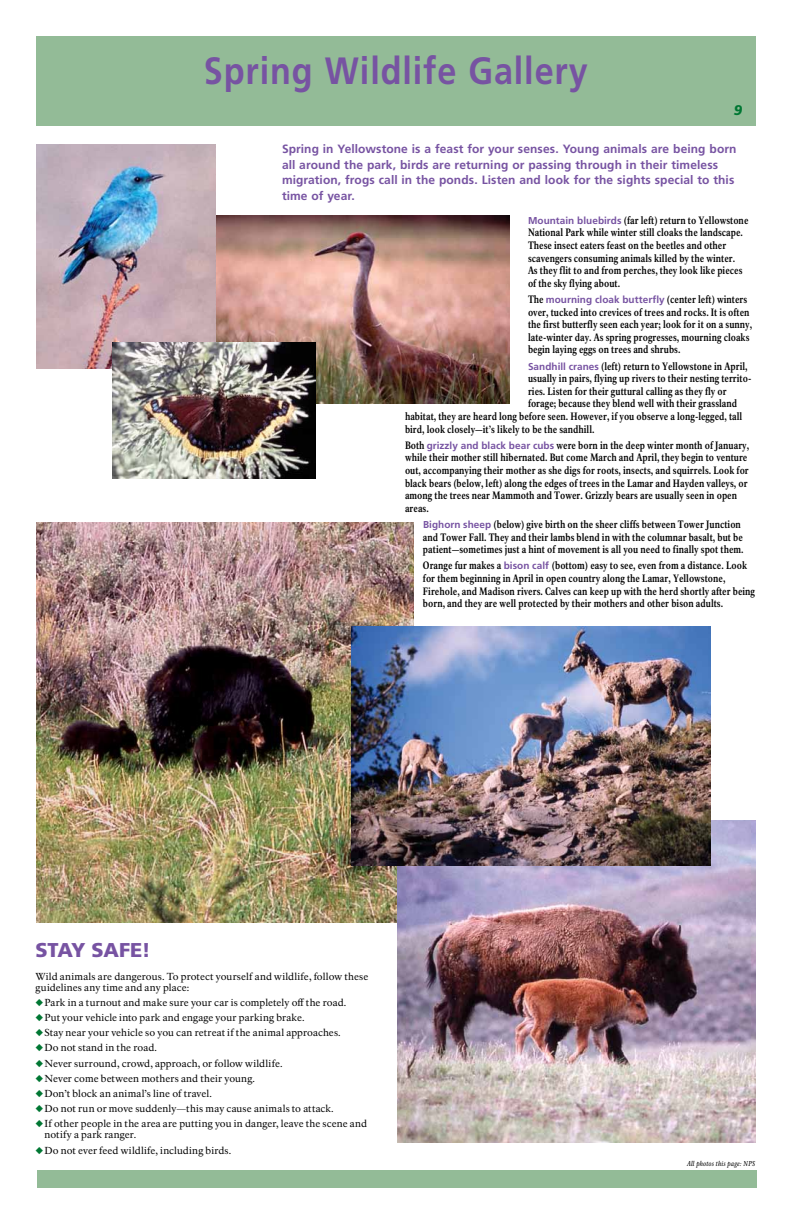
<style>
.page{position:relative;width:792px;height:1224px;background:#fff}
.page>*{position:absolute;margin:0;border:0;box-sizing:border-box;transform-origin:0 0}
.t1{font:700 38px "Frutiger LT Std";letter-spacing:.025em;color:#7753a2;scale:.9 1}
.t2{font:900 20px "Frutiger LT Std";letter-spacing:-.015em;color:#7753a2}
.t3{font:italic 900 14px "Frutiger LT Std";color:#073}
.t4{font:700 12px/15.5px "Frutiger LT Std";letter-spacing:.005em;color:#7753a2}
.t5{font:700 10.5px/12.6px "NPS Rawlinson OT Cond";color:#000;scale:.93 1}
.t6{font:10px/11.5px "NPS Rawlinson OT";letter-spacing:.005em;color:#000}
.t7{font:italic 7px "NPS Rawlinson OT Cond";letter-spacing:.025em;color:#000}
.s1{font-family:"Frutiger LT Std";font-size:10px;color:#7753a2}
.s2{color:#073}
</style>
<div class="page">
<img style="left:36px;top:523px;width:378px;height:400px">
<img style="left:397px;top:820px;width:359px;height:323px">
<img style="left:351px;top:627px;width:360px;height:238px">
<img style="left:216px;top:215px;width:294px;height:189px">
<img style="left:36px;top:144px;width:180px;height:225px">
<div style="left:36px;top:36px;width:720px;height:90px;background:#93bb97"></div>
<img style="left:113px;top:342px;width:202px;height:137px">
<div style="left:37px;top:1170px;width:720px;height:18px;background:#93bb97"></div>
<h1 class="t1" style="left:204px;top:49px;width:428px">Spring Wildlife Gallery</h1>
<h3 class="t3" style="left:734px;top:102px;width:10px">9</h3>
<p class="t4" style="left:282px;top:141px;width:456px">Spring in Yellowstone is a feast for your senses. Young animals are being born all around the park, birds are returning or passing through in their timeless migration, frogs call in the ponds. Listen and look for the sights special to this time of year.</p>
<p class="t5" style="left:528px;top:214px;width:239px"><span class="s1">Mountain bluebirds</span> (far left) return to Yellowstone National Park while winter still cloaks the landscape.<br>These insect eaters feast on the beetles and other scavengers consuming animals killed by the winter.<br>As they flit to and from perches, they look like pieces of the sky flying about.</p>
<p class="t5" style="left:528px;top:293px;width:242px">The <span class="s1">mourning cloak butterfly</span> (center left) winters over, tucked into crevices of trees and rocks. It is often the first butterfly seen each year; look for it on a sunny, late-winter day. As spring progresses, mourning cloaks begin laying eggs on trees and shrubs.</p>
<p class="t5" style="left:528px;top:360px;width:238px"><span class="s1">Sandhill cranes</span> (left) return to Yellowstone in April,</p>
<p class="t5" style="left:528px;top:372px;width:242px">usually in pairs, flying up rivers to their nesting territo-</p>
<p class="t5" style="left:528px;top:385px;width:215px">ries. Listen for their guttural calling as they fly or</p>
<p class="t5" style="left:528px;top:398px;width:226px">forage; because they blend well with their grassland</p>
<p class="t5" style="left:405px;top:410px;width:364px">habitat, they are heard long before seen. However, if you observe a long-legged, tall</p>
<p class="t5" style="left:405px;top:423px;width:205px">bird, look closely—it’s likely to be the sandhill.</p>
<p class="t5" style="left:405px;top:439px;width:372px">Both <span class="s1">grizzly and black bear cubs</span> were born in the deep winter month of January, while their mother still hibernated. But come March and April, they begin to venture out, accompanying their mother as she digs for roots, insects, and squirrels. Look for black bears (below, left) along the edges of trees in the Lamar and Hayden valleys, or among the trees near Mammoth and Tower. Grizzly bears are usually seen in open areas.</p>
<p class="t5" style="left:423px;top:518px;width:346px"><span class="s1">Bighorn sheep</span> (below) give birth on the sheer cliffs between Tower Junction and Tower Fall. They and their lambs blend in with the columnar basalt, but be patient—sometimes just a hint of movement is all you need to finally spot them.</p>
<p class="t5" style="left:423px;top:560px;width:359px">Orange fur makes a <span class="s1">bison calf</span> (bottom) easy to see, even from a distance. Look for them beginning in April in open country along the Lamar, Yellowstone, Firehole, and Madison rivers. Calves can keep up with the herd shortly after being born, and they are well protected by their mothers and other bison adults.</p>
<h2 class="t2" style="left:36px;top:938px;width:117px">STAY SAFE!</h2>
<p class="t6" style="left:36px;top:970px;width:334px">Wild animals are dangerous. To protect yourself and wildlife, follow these guidelines any time and any place:</p>
<p class="t6" style="left:36px;top:997px;width:312px"><span class="s2">◆</span>Park in a turnout and make sure your car is completely off the road.</p>
<p class="t6" style="left:36px;top:1012px;width:271px"><span class="s2">◆</span>Put your vehicle into park and engage your parking brake.</p>
<p class="t6" style="left:36px;top:1027px;width:307px"><span class="s2">◆</span>Stay near your vehicle so you can retreat if the animal approaches.</p>
<p class="t6" style="left:36px;top:1042px;width:123px"><span class="s2">◆</span>Do not stand in the road.</p>
<p class="t6" style="left:36px;top:1057px;width:249px"><span class="s2">◆</span>Never surround, crowd, approach, or follow wildlife.</p>
<p class="t6" style="left:36px;top:1072px;width:221px"><span class="s2">◆</span>Never come between mothers and their young.</p>
<p class="t6" style="left:36px;top:1088px;width:178px"><span class="s2">◆</span>Don’t block an animal’s line of travel.</p>
<p class="t6" style="left:36px;top:1103px;width:300px"><span class="s2">◆</span>Do not run or move suddenly—this may cause animals to attack.</p>
<p class="t6" style="left:44px;top:1118px;width:324px;text-indent:-9px"><span class="s2">◆</span>If other people in the area are putting you in danger, leave the scene and notify a park ranger.</p>
<p class="t6" style="left:36px;top:1144px;width:197px"><span class="s2">◆</span>Do not ever feed wildlife, including birds.</p>
<p class="t7" style="left:687px;top:1159px;width:69px">All photos this page: NPS</p>
</div>
